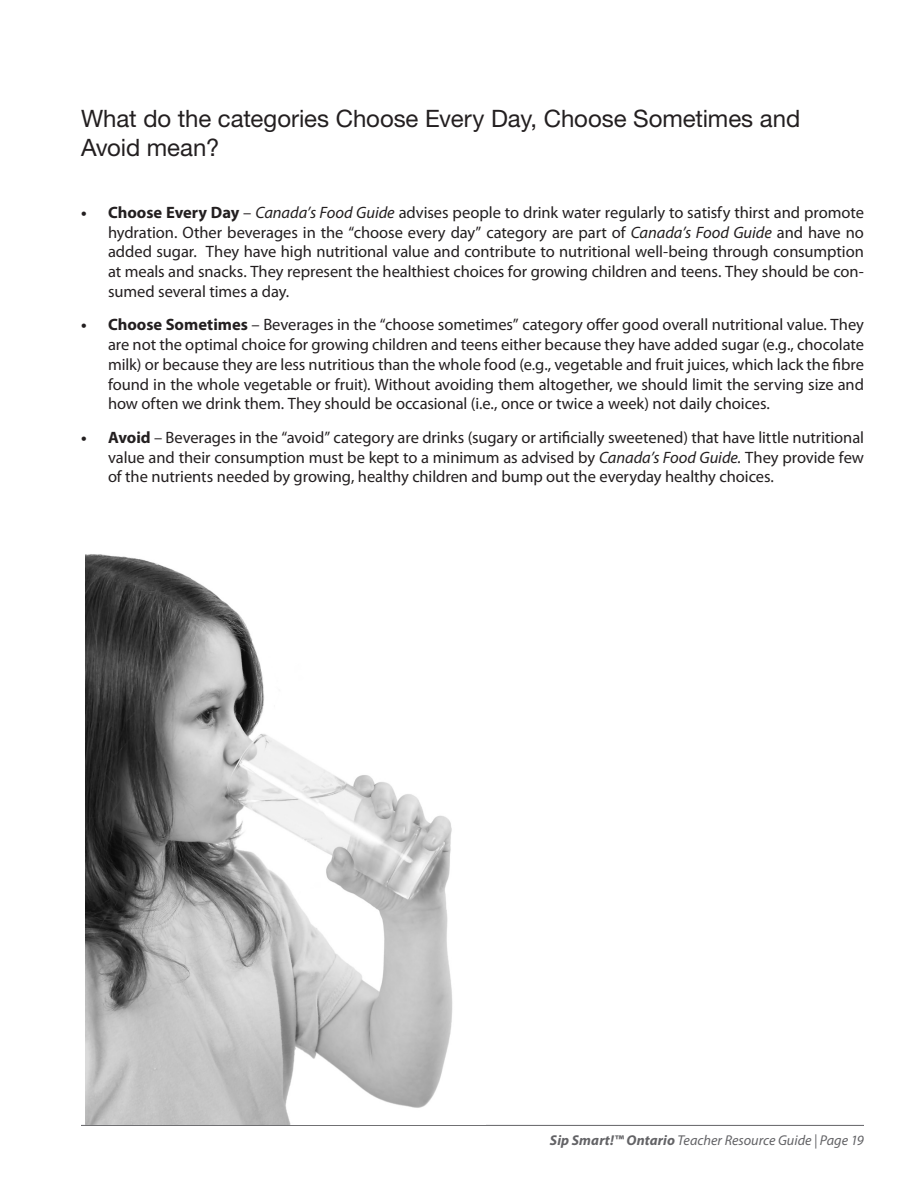
<style>
.page{position:relative;width:918px;height:1188px;background:#fff}
.page>*{position:absolute;margin:0;border:0;box-sizing:border-box;transform-origin:0 0}
.t1{font:24px/28.8px "Helvetica Neue";letter-spacing:-.005em;color:#231f20}
.t2{font:16.5px/19.8px "Myriad Pro";letter-spacing:-.005em;color:#231f20;text-align:justify}
.t3{font:italic 14.25px "Myriad Pro";color:#636366}
.s1{font-weight:700}
.s2{font-style:italic}
</style>
<div class="page">
<hr style="left:81px;top:1125px;width:783px;height:1px;background:#636366">
<img style="left:85px;top:554px;width:368px;height:570px">
<p class="t1" style="left:81px;top:104px;width:721px">What do the categories Choose Every Day, Choose Sometimes and<br>Avoid mean?</p>
<p class="t2" style="left:108px;top:202px;width:757px;text-indent:-27px"><span class="s1">• Choose Every Day</span> – <span class="s2">Canada’s Food Guide</span> advises people to drink water regularly to satisfy thirst and promote hydration. Other beverages in the “choose every day” category are part of <span class="s2">Canada’s Food Guide</span> and have no added sugar. They have high nutritional value and contribute to nutritional well-being through consumption at meals and snacks. They represent the healthiest choices for growing children and teens. They should be con&shy;sumed several times a day.</p>
<p class="t2" style="left:108px;top:315px;width:758px;text-indent:-27px"><span class="s1">• Choose Sometimes</span> – Beverages in the “choose sometimes” category offer good overall nutritional value. They are not the optimal choice for growing children and teens either because they have added sugar (e.g., chocolate milk) or because they are less nutritious than the whole food (e.g., vegetable and fruit juices, which lack the fibre found in the whole vegetable or fruit). Without avoiding them altogether, we should limit the serving size and how often we drink them. They should be occasional (i.e., once or twice a week) not daily choices.</p>
<p class="t2" style="left:108px;top:427px;width:758px;text-indent:-27px"><span class="s1">• Avoid</span> – Beverages in the “avoid” category are drinks (sugary or artificially sweetened) that have little nutritional value and their consumption must be kept to a minimum as advised by <span class="s2">Canada’s Food Guide.</span> They provide few of the nutrients needed by growing, healthy children and bump out the everyday healthy choices.</p>
<p class="t3" style="left:550px;top:1131px;width:316px"><span class="s1">Sip Smart!™ Ontario</span> Teacher Resource Guide | Page 19</p>
</div>
